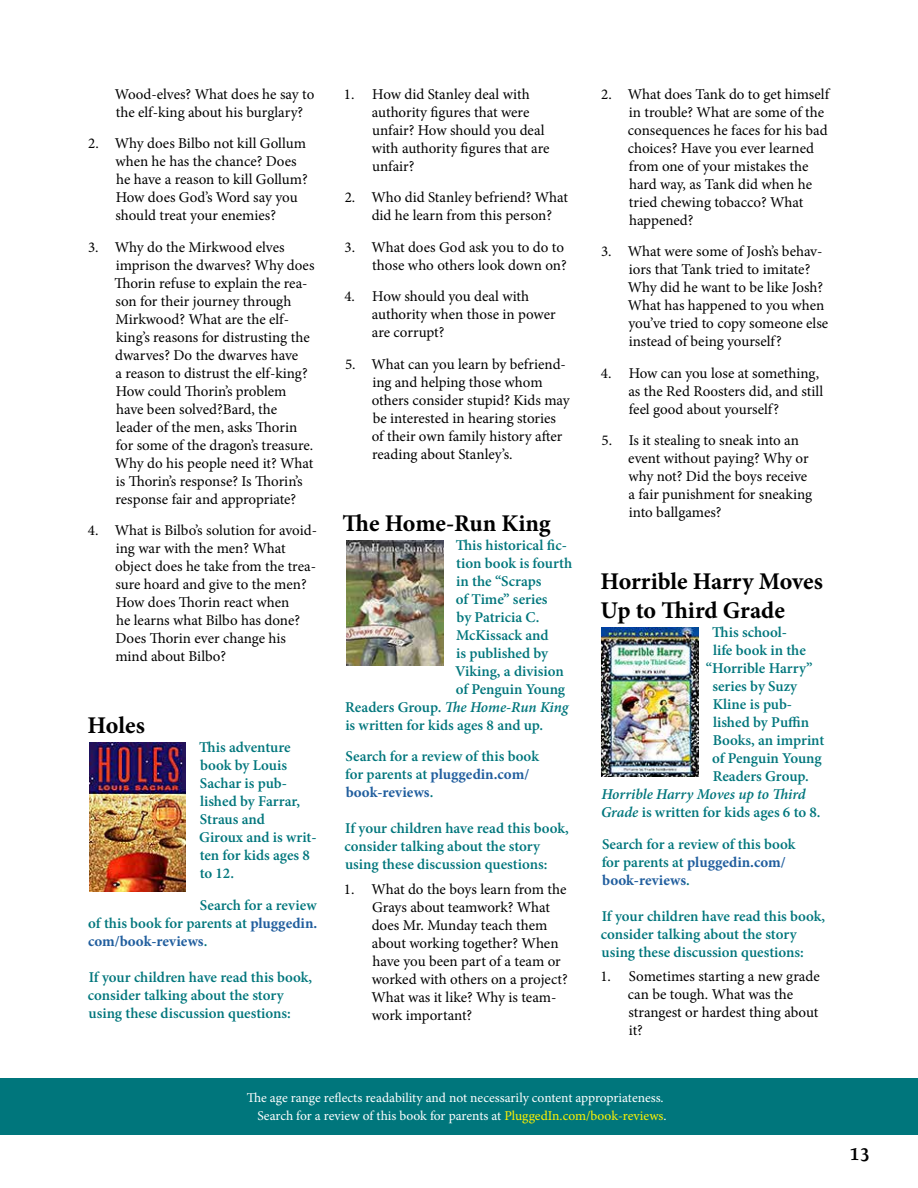
<style>
.page{position:relative;width:918px;height:1188px;background:#fff}
.page>*{position:absolute;margin:0;border:0;box-sizing:border-box;transform-origin:0 0}
.t1{font:700 24px/28.8px "Minion Pro";letter-spacing:-.005em;color:#000}
.t2{font:700 20.25px "Atma Serif OT";color:#000}
.t3{font:15px/18px "Minion Pro";letter-spacing:-.005em;color:#000}
.t4{font:600 15px/18px "Minion Pro";color:#00767c}
.t5{font:italic 600 15px/18px "Minion Pro";letter-spacing:-.01em;color:#00767c}
.t6{font:13.5px/18.3px "Minion Pro";letter-spacing:-.005em;color:#fff;text-align:right}
.s1{font-weight:700;color:#215e9e}
.s2{font-style:normal}
.s3{color:#fff200}
</style>
<div class="page">
<div style="left:0;top:1078px;width:918px;height:56px;background:#00767c"></div>
<img style="left:90px;top:743px;width:95px;height:149px">
<img style="left:346px;top:540px;width:97px;height:125px">
<img style="left:602px;top:628px;width:97px;height:149px">
<p class="t3" style="left:115px;top:85px;width:201px">Wood-elves? What does he say to the elf-king about his burglary?</p>
<p class="t3" style="left:115px;top:134px;width:194px;text-indent:-27px">2. Why does Bilbo not kill Gollum when he has the chance? Does he have a reason to kill Gollum?<br>How does God’s Word say you should treat your enemies?</p>
<p class="t3" style="left:114px;top:238px;width:202px;text-indent:-26px">3. Why do the Mirkwood elves imprison the dwarves? Why does<br>Thorin refuse to explain the rea&shy;son for their journey through<br>Mirkwood? What are the elf&shy;king’s reasons for distrusting the dwarves? Do the dwarves have<br>a reason to distrust the elf-king?<br>How could Thorin’s problem have been solved?Bard, the leader of the men, asks Thorin for some of the dragon’s treasure.<br>Why do his people need it? What is Thorin’s response? Is Thorin’s response fair and appropriate?</p>
<p class="t3" style="left:115px;top:521px;width:203px;text-indent:-27px">4. What is Bilbo’s solution for avoid&shy;ing war with the men? What object does he take from the trea&shy;sure hoard and give to the men?<br>How does Thorin react when<br>he learns what Bilbo has done?<br>Does Thorin ever change his mind about Bilbo?</p>
<h1 class="t1" style="left:88px;top:711px;width:59px">Holes</h1>
<p class="t4" style="left:199px;top:739px;width:119px">This adventure book by Louis<br>Sachar is pub&shy;lished by Farrar,<br>Straus and<br>Giroux and is writ&shy;ten for kids ages 8 to 12.</p>
<p class="t4" style="left:88px;top:896px;width:231px;text-align:justify;text-indent:112px">Search for a review of this book for parents at <span class="s1">pluggedin. com/book-reviews</span>.</p>
<p class="t4" style="left:88px;top:968px;width:226px">If your children have read this book, consider talking about the story using these discussion questions:</p>
<p class="t3" style="left:372px;top:85px;width:179px;text-indent:-28px">1. How did Stanley deal with authority figures that were unfair? How should you deal with authority figures that are unfair?</p>
<p class="t3" style="left:372px;top:188px;width:198px;text-indent:-27px">2. Who did Stanley befriend? What did he learn from this person?</p>
<p class="t3" style="left:345px;top:238px;width:224px;text-align:right">3. What does God ask you to do to those who others look down on?</p>
<p class="t3" style="left:372px;top:287px;width:185px;text-indent:-28px">4. How should you deal with authority when those in power are corrupt?</p>
<p class="t3" style="left:372px;top:355px;width:200px;text-indent:-27px">5. What can you learn by befriend&shy;ing and helping those whom others consider stupid? Kids may be interested in hearing stories of their own family history after reading about Stanley’s.</p>
<h1 class="t1" style="left:342px;top:508px;width:210px">The Home-Run King</h1>
<p class="t4" style="left:456px;top:536px;width:113px">This historical fic-</p>
<p class="t4" style="left:456px;top:554px;width:117px">tion book is fourth</p>
<p class="t4" style="left:456px;top:572px;width:87px">in the “Scraps</p>
<p class="t4" style="left:456px;top:590px;width:93px">of Time” series</p>
<p class="t4" style="left:457px;top:608px;width:84px">by Patricia C.</p>
<p class="t4" style="left:456px;top:626px;width:94px">McKissack and</p>
<p class="t4" style="left:456px;top:644px;width:93px">is published by</p>
<p class="t4" style="left:455px;top:662px;width:110px">Viking, a division</p>
<p class="t4" style="left:456px;top:680px;width:111px">of Penguin Young</p>
<p class="t5" style="left:345px;top:698px;width:225px"><span class="s2">Readers Group.</span> The Home-Run King</p>
<p class="t4" style="left:345px;top:716px;width:199px">is written for kids ages 8 and up.</p>
<p class="t4" style="left:345px;top:748px;width:195px">Search for a review of this book for parents at <span class="s1">pluggedin.com/ book-reviews</span>.</p>
<p class="t4" style="left:344px;top:820px;width:226px">If your children have read this book, consider talking about the story using these discussion questions:</p>
<p class="t3" style="left:371px;top:880px;width:198px;text-indent:-28px">1. What do the boys learn from the<br>Grays about teamwork? What does Mr. Munday teach them about working together? When have you been part of a team or worked with others on a project?<br>What was it like? Why is team&shy;work important?</p>
<p class="t3" style="left:628px;top:85px;width:203px;text-indent:-27px">2. What does Tank do to get himself in trouble? What are some of the consequences he faces for his bad choices? Have you ever learned from one of your mistakes the hard way, as Tank did when he tried chewing tobacco? What happened?</p>
<p class="t3" style="left:628px;top:242px;width:202px;text-indent:-27px">3. What were some of Josh’s behav&shy;iors that Tank tried to imitate?<br>Why did he want to be like Josh?<br>What has happened to you when you’ve tried to copy someone else instead of being yourself?</p>
<p class="t3" style="left:628px;top:364px;width:196px;text-indent:-28px">4. How can you lose at something, as the Red Roosters did, and still feel good about yourself?</p>
<p class="t3" style="left:628px;top:431px;width:186px;text-indent:-27px">5. Is it stealing to sneak into an event without paying? Why or why not? Did the boys receive a fair punishment for sneaking into ballgames?</p>
<h1 class="t1" style="left:600px;top:567px;width:224px">Horrible Harry Moves<br>Up to Third Grade</h1>
<p class="t4" style="left:712px;top:623px;width:76px">This school-</p>
<p class="t4" style="left:713px;top:641px;width:94px">life book in the</p>
<p class="t4" style="left:706px;top:659px;width:108px">“Horrible Harry”</p>
<p class="t4" style="left:712px;top:677px;width:86px">series by Suzy</p>
<p class="t4" style="left:713px;top:695px;width:81px">Kline is pub-</p>
<p class="t4" style="left:713px;top:713px;width:98px">lished by Puffin</p>
<p class="t4" style="left:713px;top:731px;width:113px">Books, an imprint</p>
<p class="t4" style="left:712px;top:749px;width:111px">of Penguin Young</p>
<p class="t4" style="left:713px;top:767px;width:98px">Readers Group.</p>
<p class="t5" style="left:601px;top:785px;width:221px">Horrible Harry Moves up to Third<br>Grade <span class="s2">is written for kids ages 6 to 8.</span></p>
<p class="t4" style="left:602px;top:835px;width:195px">Search for a review of this book for parents at <span class="s1">pluggedin.com/ book-reviews</span>.</p>
<p class="t4" style="left:601px;top:907px;width:226px">If your children have read this book, consider talking about the story using these discussion questions:</p>
<p class="t3" style="left:628px;top:968px;width:193px;text-indent:-27px">1. Sometimes starting a new grade can be tough. What was the strangest or hardest thing about it?</p>
<p class="t6" style="left:247px;top:1088px;width:420px">The age range reflects readability and not necessarily content appropriateness.<br>Search for a review of this book for parents at <span class="s3">PluggedIn.com/book-reviews</span>.</p>
<h2 class="t2" style="left:850px;top:1142px;width:22px">13</h2>
</div>
